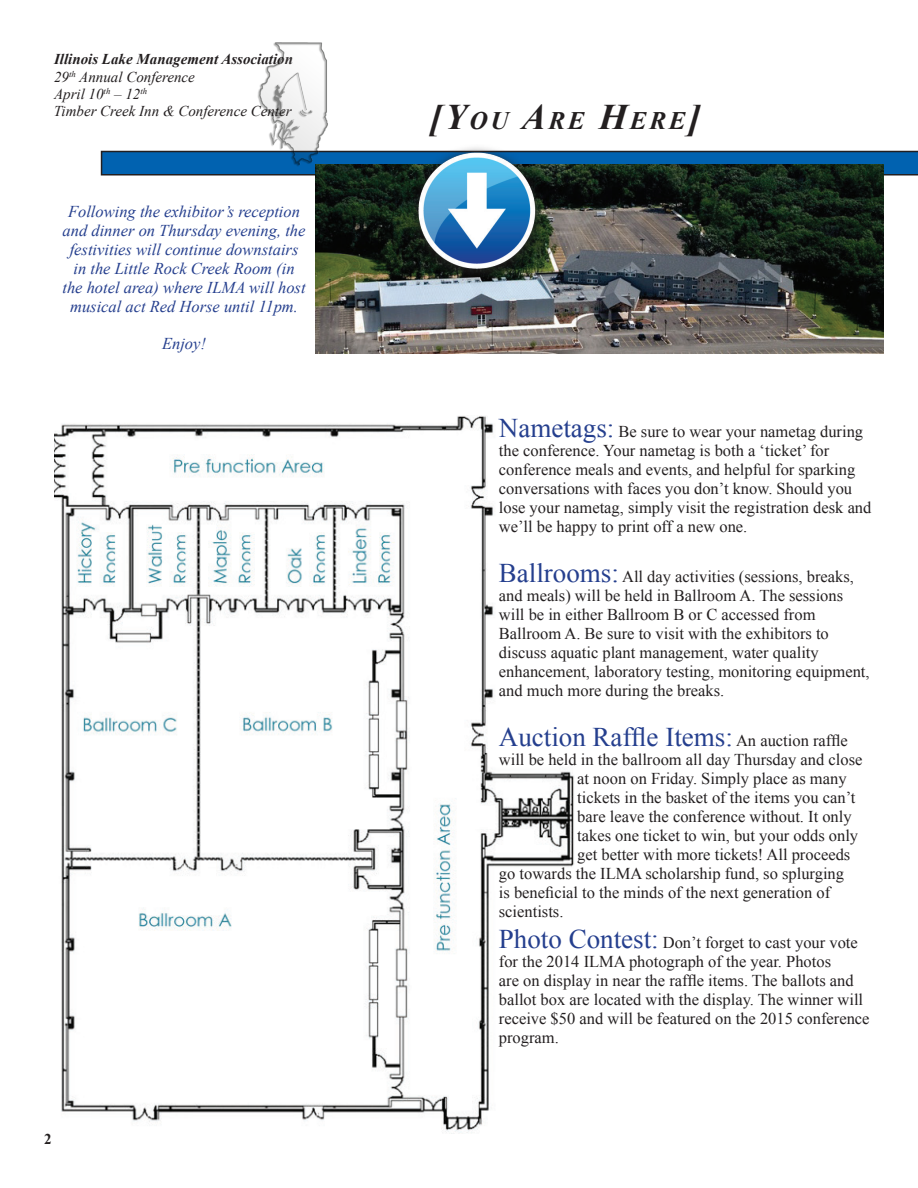
<style>
.page{position:relative;width:918px;height:1188px;background:#fff}
.page>*{position:absolute;margin:0;border:0;box-sizing:border-box;transform-origin:0 0}
.t1{font:27px "Times New Roman";color:#253f8e}
.t2{font:italic 700 25.2px "Times New Roman";letter-spacing:.105em;color:#231f20}
.t3{font:16.5px/18.9px "Times New Roman";color:#231f20}
.t4{font:italic 16.5px/18.9px "Times New Roman";color:#253f8e;text-align:center}
.t5{font:italic 15px/17.2px "Times New Roman";color:#231f20}
.t6{font:700 15px "Times New Roman";color:#231f20}
.s1{font-weight:700}
.s2{font-size:36px}
.s3{font-size:27px;color:#253f8e}
.s4{font-size:16.5px;color:#231f20}
</style>
<div class="page">
<img style="left:54px;top:416px;width:520px;height:718px">
<div style="left:115px;top:1006px;width:193px;height:67px;background:#fff"></div>
<svg style="left:101px;top:151px;width:817px;height:25px;background:#075ca1"></svg>
<img style="left:315px;top:164px;width:569px;height:190px">
<img style="left:256px;top:42px;width:75px;height:126px">
<img style="left:407px;top:147px;width:137px;height:138px">
<p class="t5" style="left:54px;top:50px;width:241px"><span class="s1">Illinois Lake Management Association<br></span>29<sup>th</sup> Annual Conference<br>April 10<sup>th</sup> – 12<sup>th<br></sup>Timber Creek Inn &amp; Conference Center</p>
<p class="t4" style="left:62px;top:201px;width:245px">Following the exhibitor’s reception and dinner on Thursday evening, the festivities will continue downstairs in the Little Rock Creek Room (in the hotel area) where ILMA will host musical act Red Horse until 11pm.</p>
<p class="t4" style="left:162px;top:334px;width:45px">Enjoy!</p>
<p class="t6" style="left:44px;top:1129px;width:9px">2</p>
<h2 class="t2" style="left:430px;top:103px;width:272px"><span class="s2">[Y</span>OU <span class="s2">A</span>RE <span class="s2">H</span>ERE<span class="s2">]</span></h2>
<p class="t3" style="left:499px;top:422px;width:374px"><span class="s3">Nametags:</span> Be sure to wear your nametag during the conference. Your nametag is both a ‘ticket’ for conference meals and events, and helpful for sparking conversations with faces you don’t know. Should you lose your nametag, simply visit the registration desk and we’ll be happy to print off a new one.</p>
<p class="t3" style="left:499px;top:567px;width:372px"><span class="s3">Ballrooms:</span> All day activities (sessions, breaks, and meals) will be held in Ballroom A. The sessions will be in either Ballroom B or C accessed from Ballroom A. Be sure to visit with the exhibitors to discuss aquatic plant management, water quality enhancement, laboratory testing, monitoring equipment, and much more during the breaks.</p>
<h1 class="t1" style="left:499px;top:719px;width:350px">Auction Raffle Items: <span class="s4">An auction raffle</span></h1>
<p class="t3" style="left:499px;top:750px;width:365px">will be held in the ballroom all day Thursday and close</p>
<p class="t3" style="left:577px;top:769px;width:271px">at noon on Friday. Simply place as many</p>
<p class="t3" style="left:577px;top:788px;width:280px">tickets in the basket of the items you can’t</p>
<p class="t3" style="left:577px;top:807px;width:276px">bare leave the conference without. It only</p>
<p class="t3" style="left:577px;top:826px;width:282px">takes one ticket to win, but your odds only</p>
<p class="t3" style="left:577px;top:844px;width:275px">get better with more tickets! All proceeds</p>
<p class="t3" style="left:499px;top:863px;width:347px">go towards the ILMA scholarship fund, so splurging</p>
<p class="t3" style="left:499px;top:882px;width:333px">is beneficial to the minds of the next generation of</p>
<p class="t3" style="left:499px;top:901px;width:66px">scientists.</p>
<p class="t3" style="left:499px;top:932px;width:372px"><span class="s3">Photo Contest:</span> Don’t forget to cast your vote for the 2014 ILMA photograph of the year. Photos<br>are on display in near the raffle items. The ballots and ballot box are located with the display. The winner will receive $50 and will be featured on the 2015 conference program.</p>
</div>
